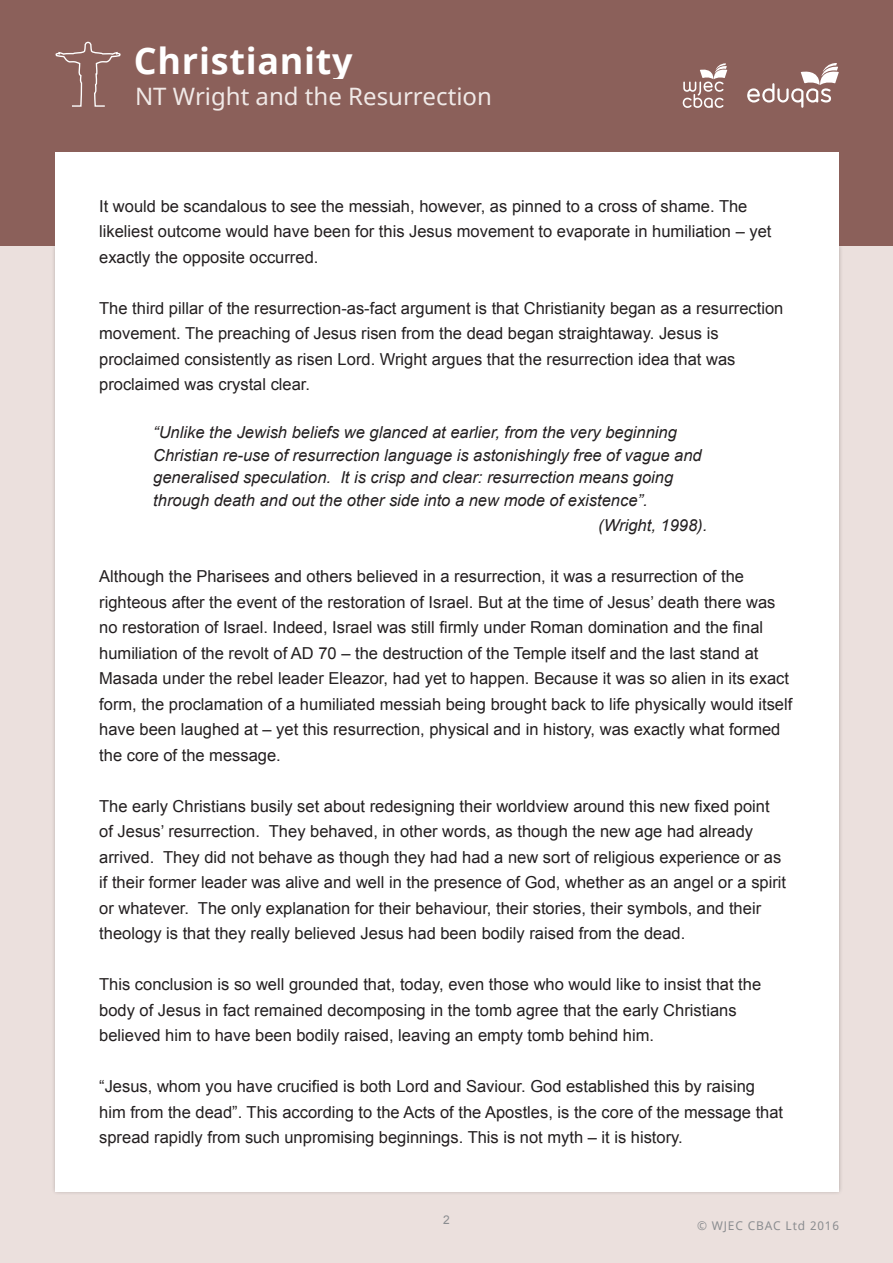
<style>
.page{position:relative;width:893px;height:1263px;background:#fff}
.page>*{position:absolute;margin:0;border:0;box-sizing:border-box;transform-origin:0 0}
.t1{font:700 36px "Noto Sans";letter-spacing:.02em;color:#fff}
.t2{font:24px "Noto Sans";color:#f0e9e7}
.t3{font:16.5px/25.5px "Arial";color:#231f20}
.t4{font:italic 16.5px/22.5px "Arial";color:#231f20}
.t5{font:12px "Noto Sans";letter-spacing:.07em;color:#8b8d90}
.t6{font:12px "Arial";color:#8b8d90}
</style>
<div class="page">
<div style="left:0;top:0;width:893px;height:247px;background:#8b605a"></div>
<div style="left:0;top:247px;width:893px;height:1016px;background:#ebe0dd"></div>
<div style="left:56px;top:247px;width:783px;height:944px;background:#fff"></div>
<div style="left:56px;top:152px;width:783px;height:95px;background:#fff"></div>
<svg style="left:747px;top:63px;width:92px;height:45px"></svg>
<svg style="left:683px;top:63px;width:44px;height:45px"></svg>
<svg style="left:56px;top:42px;width:65px;height:65px"></svg>
<h1 class="t1" style="left:134px;top:36px;width:220px">Christianity</h1>
<h2 class="t2" style="left:135px;top:80px;width:358px">NT Wright and the Resurrection</h2>
<p class="t3" style="left:99px;top:193px;width:674px">It would be scandalous to see the messiah, however, as pinned to a cross of shame. The likeliest outcome would have been for this Jesus movement to evaporate in humiliation – yet exactly the opposite occurred.</p>
<p class="t3" style="left:99px;top:295px;width:686px">The third pillar of the resurrection-as-fact argument is that Christianity began as a resurrection movement. The preaching of Jesus risen from the dead began straightaway. Jesus is proclaimed consistently as risen Lord. Wright argues that the resurrection idea that was proclaimed was crystal clear.</p>
<p class="t4" style="left:153px;top:421px;width:550px">“Unlike the Jewish beliefs we glanced at earlier, from the very beginning Christian re-use of resurrection language is astonishingly free of vague and generalised speculation. It is crisp and clear: resurrection means going through death and out the other side into a new mode of existence”.</p>
<p class="t4" style="left:598px;top:514px;width:111px">(Wright, 1998).</p>
<p class="t3" style="left:99px;top:564px;width:695px">Although the Pharisees and others believed in a resurrection, it was a resurrection of the righteous after the event of the restoration of Israel. But at the time of Jesus’ death there was no restoration of Israel. Indeed, Israel was still firmly under Roman domination and the final humiliation of the revolt of AD 70 – the destruction of the Temple itself and the last stand at Masada under the rebel leader Eleazor, had yet to happen. Because it was so alien in its exact form, the proclamation of a humiliated messiah being brought back to life physically would itself have been laughed at – yet this resurrection, physical and in history, was exactly what formed the core of the message.</p>
<p class="t3" style="left:99px;top:793px;width:688px">The early Christians busily set about redesigning their worldview around this new fixed point of Jesus’ resurrection. They behaved, in other words, as though the new age had already arrived. They did not behave as though they had had a new sort of religious experience or as if their former leader was alive and well in the presence of God, whether as an angel or a spirit or whatever. The only explanation for their behaviour, their stories, their symbols, and their theology is that they really believed Jesus had been bodily raised from the dead.</p>
<p class="t3" style="left:99px;top:972px;width:663px">This conclusion is so well grounded that, today, even those who would like to insist that the body of Jesus in fact remained decomposing in the tomb agree that the early Christians believed him to have been bodily raised, leaving an empty tomb behind him.</p>
<p class="t3" style="left:99px;top:1074px;width:685px">“Jesus, whom you have crucified is both Lord and Saviour. God established this by raising him from the dead”. This according to the Acts of the Apostles, is the core of the message that spread rapidly from such unpromising beginnings. This is not myth – it is history.</p>
<p class="t6" style="left:443px;top:1212px;width:8px">2</p>
<p class="t5" style="left:697px;top:1217px;width:143px">© WJEC CBAC Ltd 2016</p>
</div>
